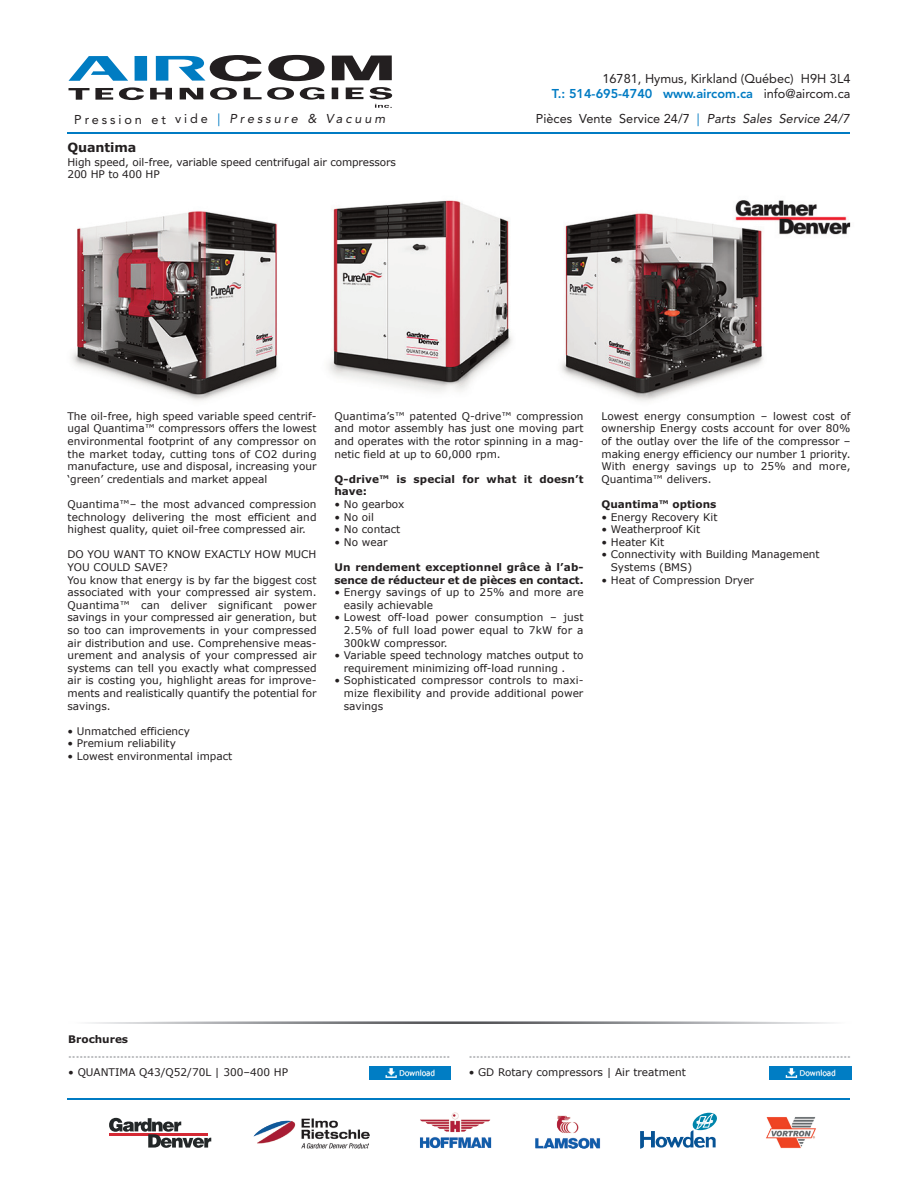
<style>
.page{position:relative;width:918px;height:1188px;background:#fff}
.page>*{position:absolute;margin:0;border:0;box-sizing:border-box;transform-origin:0 0}
.t1{font:12.75px/15px "Avenir";color:#231f20;text-align:right}
.t2{font:italic 12.75px "Avenir";letter-spacing:.225em;color:#231f20}
.t3{font:700 12.75px "Verdana";letter-spacing:-.01em;color:#231f20}
.t4{font:10.5px/12.6px "Verdana";color:#231f20;text-align:justify}
.t5{font:700 10.5px "Verdana";color:#bcbdc0}
.t6{font:700 10.5px/12.6px "Verdana";color:#231f20}
.s1{font-weight:800;color:#007bc3}
.s2{font-style:normal}
.s3{font-style:normal;color:#007bc3}
.s4{color:#007bc3}
.s5{font-style:italic}
</style>
<div class="page">
<svg style="left:640px;top:1113px;width:77px;height:36px"></svg>
<img style="left:766px;top:1117px;width:50px;height:32px">
<svg style="left:68px;top:54px;width:325px;height:47px"></svg>
<svg style="left:268px;top:55px;width:57px;height:26px"></svg>
<svg style="left:332px;top:56px;width:60px;height:24px"></svg>
<svg style="left:69px;top:56px;width:59px;height:25px"></svg>
<div style="left:135px;top:56px;width:12px;height:25px;background:#007cc2"></div>
<svg style="left:156px;top:55px;width:106px;height:26px"></svg>
<svg style="left:69px;top:88px;width:44px;height:12px"></svg>
<svg style="left:119px;top:87px;width:25px;height:13px"></svg>
<svg style="left:150px;top:88px;width:22px;height:12px"></svg>
<svg style="left:180px;top:88px;width:23px;height:11px"></svg>
<svg style="left:210px;top:87px;width:27px;height:13px"></svg>
<svg style="left:244px;top:87px;width:50px;height:13px"></svg>
<svg style="left:300px;top:87px;width:24px;height:13px"></svg>
<div style="left:332px;top:88px;width:6px;height:11px;background:#231f20"></div>
<svg style="left:346px;top:87px;width:17px;height:12px"></svg>
<svg style="left:369px;top:87px;width:23px;height:21px"></svg>
<hr style="left:68px;top:133px;width:782px;height:1px;background:#007bc3">
<hr style="left:68px;top:1099px;width:782px;height:1px;background:#007bc3">
<svg style="left:109px;top:1118px;width:102px;height:30px"></svg>
<img style="left:253px;top:1118px;width:117px;height:26px">
<img style="left:420px;top:1112px;width:72px;height:37px">
<img style="left:535px;top:1115px;width:66px;height:34px">
<svg style="left:88px;top:1021px;width:744px;height:3px;background:#a9aaad"></svg>
<img style="left:369px;top:1066px;width:82px;height:13px">
<img style="left:769px;top:1066px;width:82px;height:13px">
<img style="left:72px;top:200px;width:779px;height:201px">
<p class="t1" style="left:552px;top:72px;width:300px">16781, Hymus, Kirkland (Québec) H9H 3L4<br><span class="s1">T.: 514-695-4740 www.aircom.ca</span> info@aircom.ca</p>
<p class="t2" style="left:74px;top:114px;width:313px"><span class="s2">Pression et vide</span> <span class="s3">|</span> Pressure &amp; Vacuum</p>
<p class="t1" style="left:536px;top:112px;width:315px">Pièces Vente Service 24/7 <span class="s4">|</span> <span class="s5">Parts Sales Service 24/7</span></p>
<p class="t3" style="left:68px;top:142px;width:70px">Quantima</p>
<p class="t4" style="left:68px;top:155px;width:330px">High speed, oil-free, variable speed centrifugal air compressors<br>200 HP to 400 HP</p>
<p class="t4" style="left:68px;top:409px;width:251px">The oil-free, high speed variable speed centrif&shy;ugal Quantima™ compressors offers the lowest environmental footprint of any compressor on the market today, cutting tons of CO2 during manufacture, use and disposal, increasing your ‘green’ credentials and market appeal</p>
<p class="t4" style="left:68px;top:497px;width:251px">Quantima™– the most advanced compression technology delivering the most efficient and highest quality, quiet oil-free compressed air.</p>
<p class="t4" style="left:68px;top:548px;width:251px;text-align:left">DO YOU WANT TO KNOW EXACTLY HOW MUCH YOU COULD SAVE?<br>You know that energy is by far the biggest cost associated with your compressed air system.<br>Quantima™ can deliver significant power savings in your compressed air generation, but so too can improvements in your compressed air distribution and use. Comprehensive meas&shy;urement and analysis of your compressed air systems can tell you exactly what compressed air is costing you, highlight areas for improve&shy;ments and realistically quantify the potential for savings.</p>
<p class="t4" style="left:68px;top:724px;width:124px">• Unmatched efficiency</p>
<p class="t4" style="left:68px;top:737px;width:110px">• Premium reliability</p>
<p class="t4" style="left:68px;top:749px;width:166px">• Lowest environmental impact</p>
<p class="t4" style="left:335px;top:409px;width:251px">Quantima’s™ patented Q-drive™ compression and motor assembly has just one moving part and operates with the rotor spinning in a mag&shy;netic field at up to 60,000 rpm.</p>
<p class="t6" style="left:335px;top:474px;width:251px">Q-drive™ is special for what it doesn’t have:</p>
<p class="t4" style="left:335px;top:497px;width:71px">• No gearbox</p>
<p class="t4" style="left:335px;top:510px;width:41px">• No oil</p>
<p class="t4" style="left:335px;top:523px;width:67px">• No contact</p>
<p class="t4" style="left:335px;top:535px;width:54px">• No wear</p>
<p class="t6" style="left:335px;top:562px;width:250px">Un rendement exceptionnel grâce à l’ab&shy;sence de réducteur et de pièces en contact.</p>
<p class="t4" style="left:344px;top:586px;width:241px;text-indent:-9px">• Energy savings of up to 25% and more are easily achievable</p>
<p class="t4" style="left:344px;top:611px;width:241px;text-indent:-9px">• Lowest off-load power consumption – just 2.5% of full load power equal to 7kW for a 300kW compressor.</p>
<p class="t4" style="left:344px;top:649px;width:241px;text-indent:-9px">• Variable speed technology matches output to requirement minimizing off-load running .</p>
<p class="t4" style="left:344px;top:674px;width:241px;text-indent:-9px">• Sophisticated compressor controls to maxi&shy;mize flexibility and provide additional power savings</p>
<p class="t4" style="left:601px;top:409px;width:251px">Lowest energy consumption – lowest cost of ownership Energy costs account for over 80% of the outlay over the life of the compressor – making energy efficiency our number 1 priority.<br>With energy savings up to 25% and more, Quantima™ delivers.</p>
<p class="t6" style="left:601px;top:499px;width:116px">Quantima™ options</p>
<p class="t4" style="left:601px;top:510px;width:118px">• Energy Recovery Kit</p>
<p class="t4" style="left:601px;top:523px;width:100px">• Weatherproof Kit</p>
<p class="t4" style="left:601px;top:535px;width:64px">• Heater Kit</p>
<p class="t4" style="left:611px;top:548px;width:210px;text-indent:-9px">• Connectivity with Building Management<br>Systems (BMS)</p>
<p class="t4" style="left:601px;top:573px;width:154px">• Heat of Compression Dryer</p>
<p class="t6" style="left:68px;top:1034px;width:61px">Brochures</p>
<p class="t5" style="left:68px;top:1050px;width:384px">.......................................................................................................</p>
<p class="t4" style="left:68px;top:1065px;width:221px">• QUANTIMA Q43/Q52/70L | 300–400 HP</p>
<p class="t5" style="left:469px;top:1050px;width:384px">.......................................................................................................</p>
<p class="t4" style="left:469px;top:1065px;width:219px">• GD Rotary compressors | Air treatment</p>
</div>
